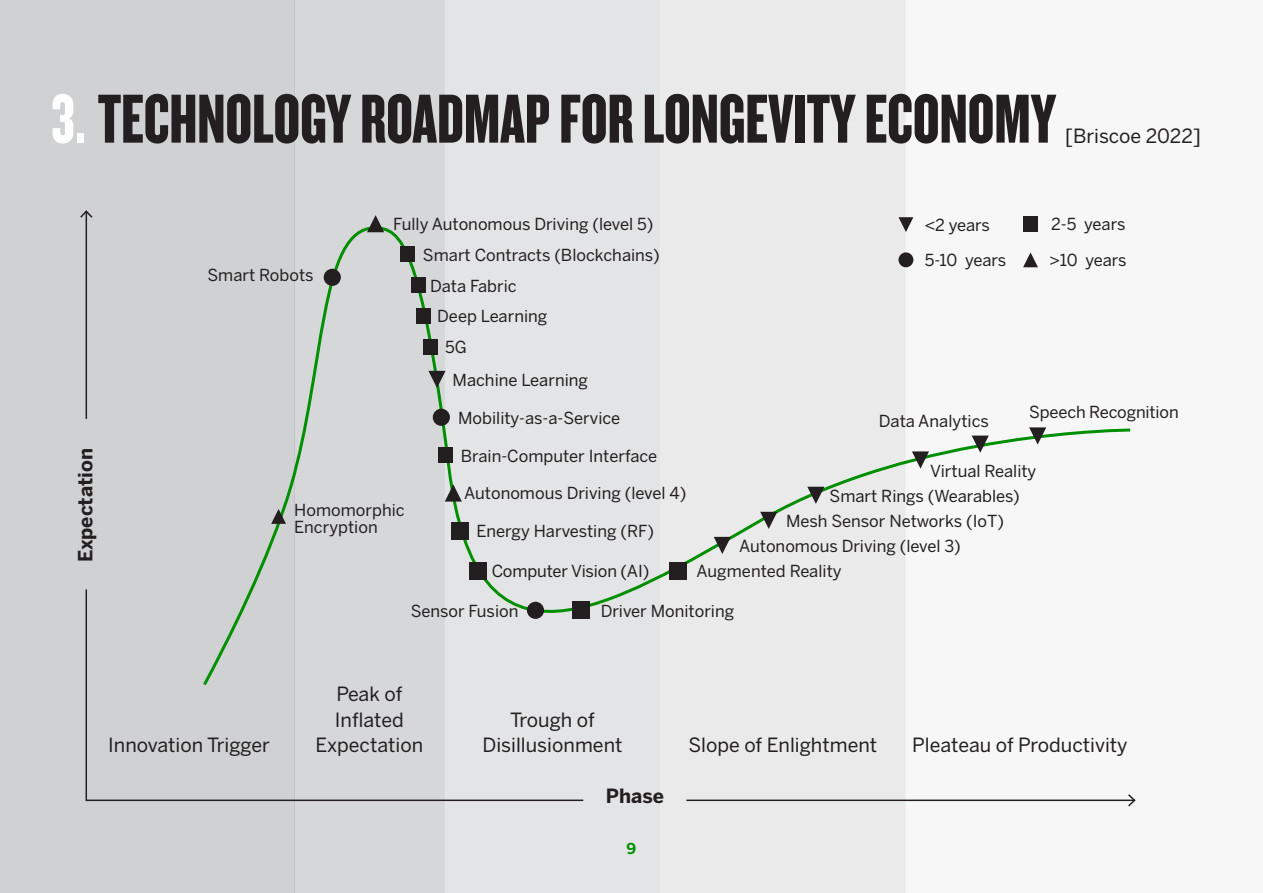
<style>
.page{position:relative;width:1263px;height:893px;background:#fff}
.page>*{position:absolute;margin:0;border:0;box-sizing:border-box;transform-origin:0 0}
.t1{font:72px "Knockout 68 Full Featherwt";color:#231f20}
.t2{font:19.5px/25.5px "Benton Sans";color:#231f20;text-align:center}
.t3{font:700 19.5px "Benton Sans";color:#231f20}
.t4{font:16.5px/36.2px "Benton Sans";color:#231f20}
.t5{font:700 15px "Benton Sans";color:#008f00}
.s1{color:#fff}
</style>
<div class="page">
<div style="left:0;top:0;width:294px;height:893px;background:#d0d1d3"></div>
<div style="left:294px;top:0;width:151px;height:893px;background:#d6d7d9"></div>
<div style="left:445px;top:0;width:215px;height:893px;background:#e3e4e5"></div>
<div style="left:660px;top:0;width:245px;height:893px;background:#eaeaeb"></div>
<div style="left:905px;top:0;width:358px;height:893px;background:#f2f3f4"></div>
<svg style="left:898px;top:217px;width:15px;height:8px"></svg>
<svg style="left:250px;top:225px;width:881px;height:394px"></svg>
<svg style="left:85px;top:588px;width:500px;height:214px"></svg>
<div style="left:324px;top:269px;width:17px;height:17px;background:#231f20;border-radius:50%"></div>
<div style="left:433px;top:409px;width:17px;height:17px;background:#231f20;border-radius:50%"></div>
<div style="left:527px;top:602px;width:17px;height:17px;background:#231f20;border-radius:50%"></div>
<div style="left:452px;top:522px;width:17px;height:17px;background:#231f20"></div>
<div style="left:470px;top:562px;width:17px;height:17px;background:#231f20"></div>
<div style="left:669px;top:562px;width:17px;height:17px;background:#231f20"></div>
<div style="left:1023px;top:216px;width:15px;height:15px;background:#231f20"></div>
<div style="left:572px;top:602px;width:17px;height:17px;background:#231f20"></div>
<svg style="left:428px;top:371px;width:18px;height:17px"></svg>
<svg style="left:714px;top:537px;width:17px;height:17px"></svg>
<svg style="left:760px;top:512px;width:17px;height:17px"></svg>
<svg style="left:807px;top:487px;width:17px;height:17px"></svg>
<svg style="left:912px;top:451px;width:17px;height:18px"></svg>
<svg style="left:972px;top:436px;width:17px;height:17px"></svg>
<svg style="left:367px;top:215px;width:17px;height:17px"></svg>
<svg style="left:445px;top:484px;width:17px;height:18px"></svg>
<hr style="left:86px;top:211px;width:1px;height:208px;background:#231f20">
<svg style="left:80px;top:210px;width:13px;height:9px"></svg>
<hr style="left:686px;top:799px;width:448px;height:2px;background:#231f20">
<svg style="left:1126px;top:794px;width:10px;height:13px"></svg>
<div style="left:400px;top:247px;width:15px;height:15px;background:#231f20"></div>
<div style="left:423px;top:339px;width:15px;height:15px;background:#231f20"></div>
<svg style="left:271px;top:509px;width:15px;height:15px"></svg>
<div style="left:438px;top:448px;width:15px;height:15px;background:#231f20"></div>
<div style="left:416px;top:308px;width:15px;height:15px;background:#231f20"></div>
<div style="left:411px;top:278px;width:15px;height:15px;background:#231f20"></div>
<svg style="left:1029px;top:427px;width:17px;height:18px"></svg>
<h1 class="t1" style="left:51px;top:75px;width:1007px"><span class="s1">3.</span> TECHNOLOGY ROADMAP FOR LONGEVITY ECONOMY</h1>
<p class="t2" style="left:1065px;top:123px;width:137px">[Briscoe 2022]</p>
<p class="t3" style="left:73px;top:562px;width:116px;rotate:-90deg">Expectation</p>
<p class="t4" style="left:207px;top:257px;width:108px">Smart Robots</p>
<p class="t4" style="left:393px;top:206px;width:262px">Fully Autonomous Driving (level 5)</p>
<p class="t4" style="left:430px;top:240px;width:231px;line-height:30.8px;text-indent:-7px">Smart Contracts (Blockchains)<br>Data Fabric</p>
<p class="t4" style="left:437px;top:298px;width:112px">Deep Learning</p>
<p class="t4" style="left:445px;top:329px;width:23px">5G</p>
<p class="t4" style="left:452px;top:362px;width:137px">Machine Learning</p>
<p class="t4" style="left:458px;top:400px;width:164px">Mobility-as-a-Service</p>
<p class="t4" style="left:461px;top:438px;width:198px">Brain-Computer Interface</p>
<p class="t4" style="left:294px;top:501px;width:112px;line-height:17.5px">Homomorphic<br>Encryption</p>
<p class="t4" style="left:464px;top:475px;width:224px">Autonomous Driving (level 4)</p>
<p class="t4" style="left:477px;top:513px;width:179px">Energy Harvesting (RF)</p>
<p class="t4" style="left:925px;top:207px;width:67px">&lt;2 years</p>
<p class="t4" style="left:1049px;top:206px;width:79px">2-5 years &gt;10 years</p>
<p class="t4" style="left:925px;top:242px;width:83px">5-10 years</p>
<p class="t4" style="left:879px;top:403px;width:111px">Data Analytics</p>
<p class="t4" style="left:1029px;top:394px;width:151px">Speech Recognition</p>
<p class="t4" style="left:930px;top:453px;width:108px">Virtual Reality</p>
<p class="t4" style="left:829px;top:478px;width:192px">Smart Rings (Wearables)</p>
<p class="t4" style="left:786px;top:503px;width:220px">Mesh Sensor Networks (IoT)</p>
<p class="t4" style="left:739px;top:528px;width:223px">Autonomous Driving (level 3)</p>
<p class="t4" style="left:492px;top:553px;width:159px">Computer Vision (AI)</p>
<p class="t4" style="left:411px;top:593px;width:109px">Sensor Fusion</p>
<p class="t4" style="left:696px;top:553px;width:146px">Augmented Reality</p>
<p class="t4" style="left:601px;top:593px;width:135px">Driver Monitoring</p>
<p class="t2" style="left:108px;top:733px;width:163px">Innovation Trigger</p>
<p class="t2" style="left:316px;top:682px;width:109px">Peak of<br>Inflated<br>Expectation</p>
<p class="t2" style="left:482px;top:707px;width:142px">Trough of<br>Disillusionment</p>
<p class="t3" style="left:606px;top:784px;width:60px">Phase</p>
<p class="t5" style="left:627px;top:839px;width:11px">9</p>
<p class="t2" style="left:688px;top:733px;width:190px">Slope of Enlightment</p>
<p class="t2" style="left:912px;top:733px;width:217px">Pleateau of Productivity</p>
</div>
